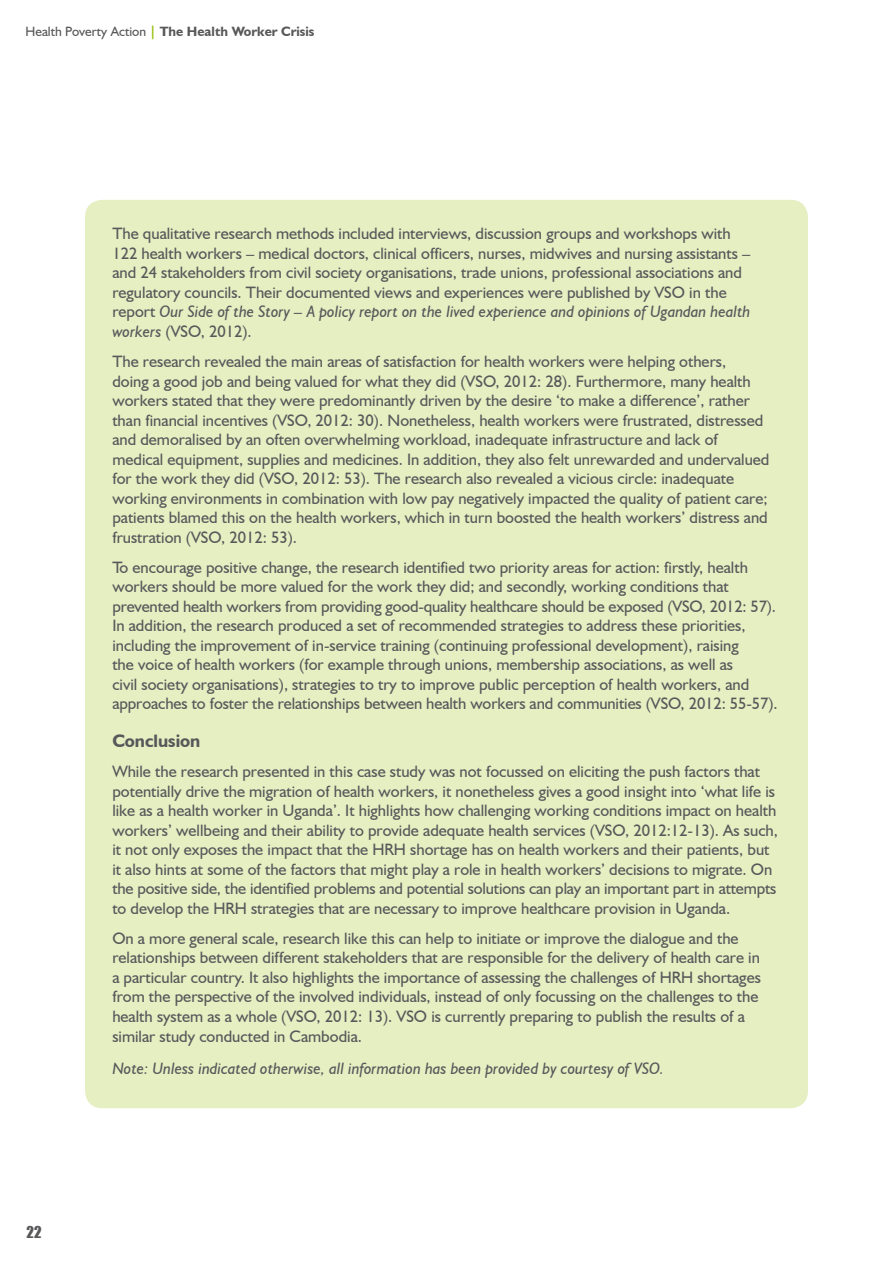
<style>
.page{position:relative;width:893px;height:1263px;background:#fff}
.page>*{position:absolute;margin:0;border:0;box-sizing:border-box;transform-origin:0 0}
.t1{font:700 18px "Humanist 521 BT";color:#58585a}
.t2{font:16.5px/19.5px "Humanist 521 BT";color:#58585a}
.t3{font:italic 16.5px "Humanist 521 BT";color:#58585a}
.t4{font:15px "Impact";color:#58585a}
.t5{font:700 13.5px "Humanist 521 BT";color:#58585a}
.s1{font-weight:400}
.s2{color:#97bf0d}
.s3{font-style:italic}
</style>
<div class="page">
<div style="left:85px;top:200px;width:723px;height:908px;background:#e5efc2;border-radius:17px"></div>
<p class="t5" style="left:26px;top:23px;width:290px"><span class="s1">Health Poverty Action</span> <span class="s2">|</span> The Health Worker Crisis</p>
<p class="t4" style="left:27px;top:1220px;width:17px">22</p>
<p class="t2" style="left:112px;top:224px;width:640px">The qualitative research methods included interviews, discussion groups and workshops with 122 health workers – medical doctors, clinical officers, nurses, midwives and nursing assistants – and 24 stakeholders from civil society organisations, trade unions, professional associations and regulatory councils. Their documented views and experiences were published by VSO in the report <span class="s3">Our Side of the Story – A policy report on the lived experience and opinions of Ugandan health workers</span> (VSO, 2012).</p>
<p class="t2" style="left:112px;top:351px;width:659px">The research revealed the main areas of satisfaction for health workers were helping others,<br>doing a good job and being valued for what they did (VSO, 2012: 28). Furthermore, many health workers stated that they were predominantly driven by the desire ‘to make a difference’, rather than financial incentives (VSO, 2012: 30). Nonetheless, health workers were frustrated, distressed and demoralised by an often overwhelming workload, inadequate infrastructure and lack of medical equipment, supplies and medicines. In addition, they also felt unrewarded and undervalued for the work they did (VSO, 2012: 53). The research also revealed a vicious circle: inadequate working environments in combination with low pay negatively impacted the quality of patient care; patients blamed this on the health workers, which in turn boosted the health workers’ distress and frustration (VSO, 2012: 53).</p>
<p class="t2" style="left:112px;top:557px;width:667px">To encourage positive change, the research identified two priority areas for action: firstly, health workers should be more valued for the work they did; and secondly, working conditions that prevented health workers from providing good-quality healthcare should be exposed (VSO, 2012: 57).<br>In addition, the research produced a set of recommended strategies to address these priorities, including the improvement of in-service training (continuing professional development), raising<br>the voice of health workers (for example through unions, membership associations, as well as<br>civil society organisations), strategies to try to improve public perception of health workers, and approaches to foster the relationships between health workers and communities (VSO, 2012: 55-57).</p>
<p class="t1" style="left:112px;top:730px;width:90px">Conclusion</p>
<p class="t2" style="left:112px;top:762px;width:667px">While the research presented in this case study was not focussed on eliciting the push factors that potentially drive the migration of health workers, it nonetheless gives a good insight into ‘what life is like as a health worker in Uganda’. It highlights how challenging working conditions impact on health workers’ wellbeing and their ability to provide adequate health services (VSO, 2012:12-13). As such, it not only exposes the impact that the HRH shortage has on health workers and their patients, but it also hints at some of the factors that might play a role in health workers’ decisions to migrate. On the positive side, the identified problems and potential solutions can play an important part in attempts to develop the HRH strategies that are necessary to improve healthcare provision in Uganda.</p>
<p class="t2" style="left:112px;top:928px;width:650px">On a more general scale, research like this can help to initiate or improve the dialogue and the relationships between different stakeholders that are responsible for the delivery of health care in a particular country. It also highlights the importance of assessing the challenges of HRH shortages from the perspective of the involved individuals, instead of only focussing on the challenges to the health system as a whole (VSO, 2012: 13). VSO is currently preparing to publish the results of a similar study conducted in Cambodia.</p>
<p class="t3" style="left:112px;top:1058px;width:553px">Note: Unless indicated otherwise, all information has been provided by courtesy of VSO.</p>
</div>
